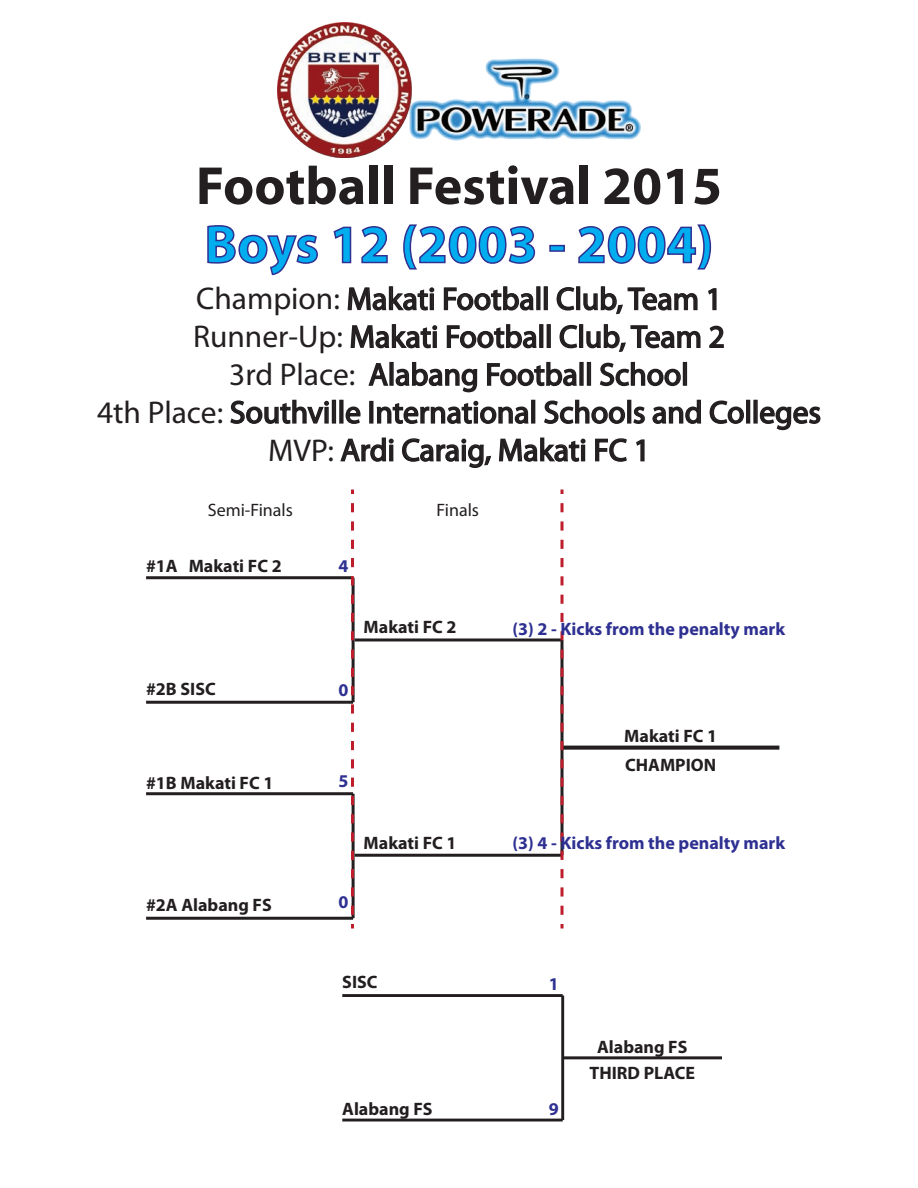
<style>
.page{position:relative;width:918px;height:1188px;background:#fff}
.page>*{position:absolute;margin:0;border:0;box-sizing:border-box;transform-origin:0 0}
.t1{font:700 54px "Myriad";color:#231f20}
.t2{font:700 54px "Myriad";color:#00aeef}
.t3{font:31.5px/37.8px "Myriad Pro";color:#231f20;text-align:center}
.t4{font:700 18px "Myriad Pro";color:#231f20}
.t5{font:700 18px "Myriad Pro";color:#2e3092}
.t6{font:18px "Myriad Pro";color:#231f20}
</style>
<div class="page">
<hr style="left:146px;top:792px;width:207px;height:3px;background:#231f20">
<hr style="left:146px;top:917px;width:207px;height:3px;background:#231f20">
<hr style="left:146px;top:576px;width:207px;height:3px;background:#231f20">
<hr style="left:146px;top:701px;width:207px;height:3px;background:#231f20">
<svg style="left:745px;top:746px;width:34px;height:4px"></svg>
<div style="left:746px;top:400px;width:4px;height:24px;border:2px solid #231f20"></div>
<div style="left:753px;top:400px;width:5px;height:24px;border:2px solid #231f20"></div>
<svg style="left:759px;top:406px;width:62px;height:25px"></svg>
<hr style="left:342px;top:994px;width:221px;height:3px;background:#231f20">
<hr style="left:342px;top:1119px;width:221px;height:3px;background:#231f20">
<hr style="left:561px;top:996px;width:3px;height:124px;background:#231f20">
<hr style="left:563px;top:1056px;width:159px;height:3px;background:#231f20">
<svg style="left:206px;top:224px;width:539px;height:704px"></svg>
<img style="left:277px;top:23px;width:364px;height:135px">
<h1 class="t1" style="left:196px;top:158px;width:528px">Football Festival 2015</h1>
<h1 class="t2" style="left:204px;top:217px;width:511px">Boys 12 (2003 - 2004)</h1>
<p class="t3" style="left:97px;top:279px;width:725px">Champion: Makati Football Club, Team 1<br>Runner-Up: Makati Football Club, Team 2<br>3rd Place: Alabang Football School<br>4th Place: Southville International Schools and Colleges MVP: Ardi Caraig, Makati FC 1</p>
<p class="t6" style="left:208px;top:499px;width:87px">Semi-Finals</p>
<p class="t6" style="left:437px;top:499px;width:44px">Finals</p>
<p class="t4" style="left:146px;top:554px;width:137px">#1A Makati FC 2</p>
<p class="t5" style="left:339px;top:554px;width:11px">4</p>
<p class="t4" style="left:364px;top:615px;width:94px">Makati FC 2</p>
<p class="t5" style="left:513px;top:617px;width:274px">(3) 2 - Kicks from the penalty mark</p>
<p class="t4" style="left:146px;top:677px;width:71px">#2B SISC</p>
<p class="t5" style="left:339px;top:679px;width:11px">0</p>
<p class="t4" style="left:624px;top:724px;width:94px">Makati FC 1</p>
<p class="t4" style="left:625px;top:753px;width:93px">CHAMPION</p>
<p class="t4" style="left:146px;top:771px;width:129px">#1B Makati FC 1</p>
<p class="t5" style="left:339px;top:770px;width:11px">5</p>
<p class="t4" style="left:364px;top:831px;width:94px">Makati FC 1</p>
<p class="t5" style="left:513px;top:831px;width:274px">(3) 4 - Kicks from the penalty mark</p>
<p class="t4" style="left:146px;top:893px;width:127px">#2A Alabang FS</p>
<p class="t5" style="left:339px;top:891px;width:11px">0</p>
<p class="t4" style="left:342px;top:971px;width:37px">SISC</p>
<p class="t5" style="left:549px;top:972px;width:11px">1</p>
<p class="t4" style="left:597px;top:1035px;width:92px">Alabang FS</p>
<p class="t4" style="left:590px;top:1061px;width:107px">THIRD PLACE</p>
<p class="t4" style="left:342px;top:1097px;width:92px">Alabang FS</p>
<p class="t5" style="left:549px;top:1097px;width:11px">9</p>
</div>
